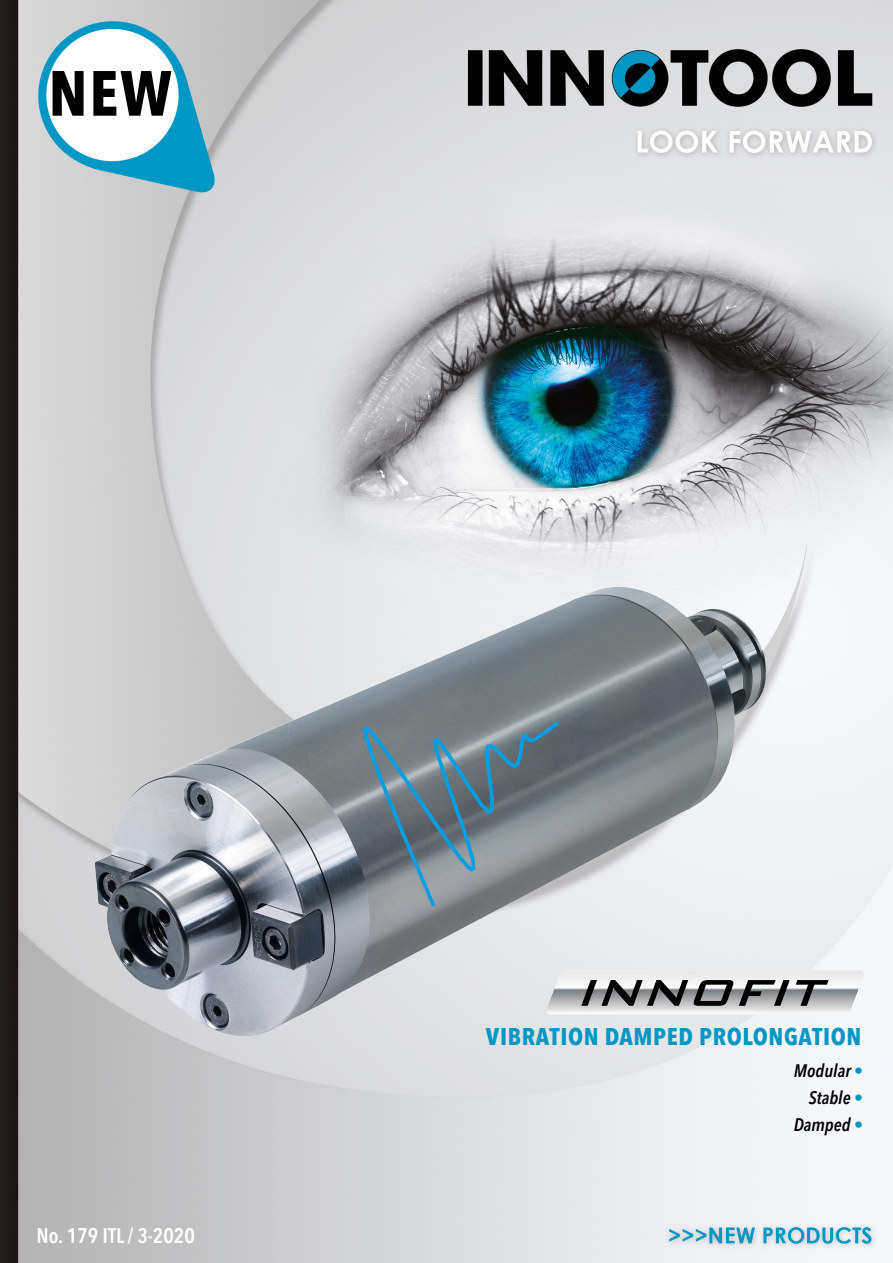
<style>
.page{position:relative;width:893px;height:1263px;background:#fff}
.page>*{position:absolute;margin:0;border:0;box-sizing:border-box;transform-origin:0 0}
.t1{font:700 condensed 63.15px "Avenir Next LT Pro";color:#000}
.t2{font:700 condensed 24px "Avenir Next LT Pro";letter-spacing:.025em;color:#0097c4}
.t3{font:600 condensed 21px "Avenir Next LT Pro";color:#fff}
.t4{font:italic 600 condensed 18px/27px "Avenir Next LT Pro";color:#000;text-align:right}
.s1{color:#0097c4}
</style>
<div class="page">
<img style="left:0;top:0;width:893px;height:1263px">
<svg style="left:30px;top:13px;width:186px;height:180px"></svg>
<svg style="left:768px;top:970px;width:95px;height:45px"></svg>
<img style="left:95px;top:587px;width:673px;height:451px">
<svg style="left:359px;top:717px;width:204px;height:194px;background:#73838d"></svg>
<h1 class="t1" style="left:48px;top:55px;width:125px">NEW</h1>
<p class="t3" style="left:36px;top:1222px;width:160px">No. 179 ITL / 3-2020</p>
<p class="t2" style="left:486px;top:1022px;width:377px">VIBRATION DAMPED PROLONGATION</p>
<p class="t4" style="left:794px;top:1057px;width:71px">Modular <span class="s1">•<br></span>Stable <span class="s1">•<br></span>Damped <span class="s1">•</span></p>
</div>
